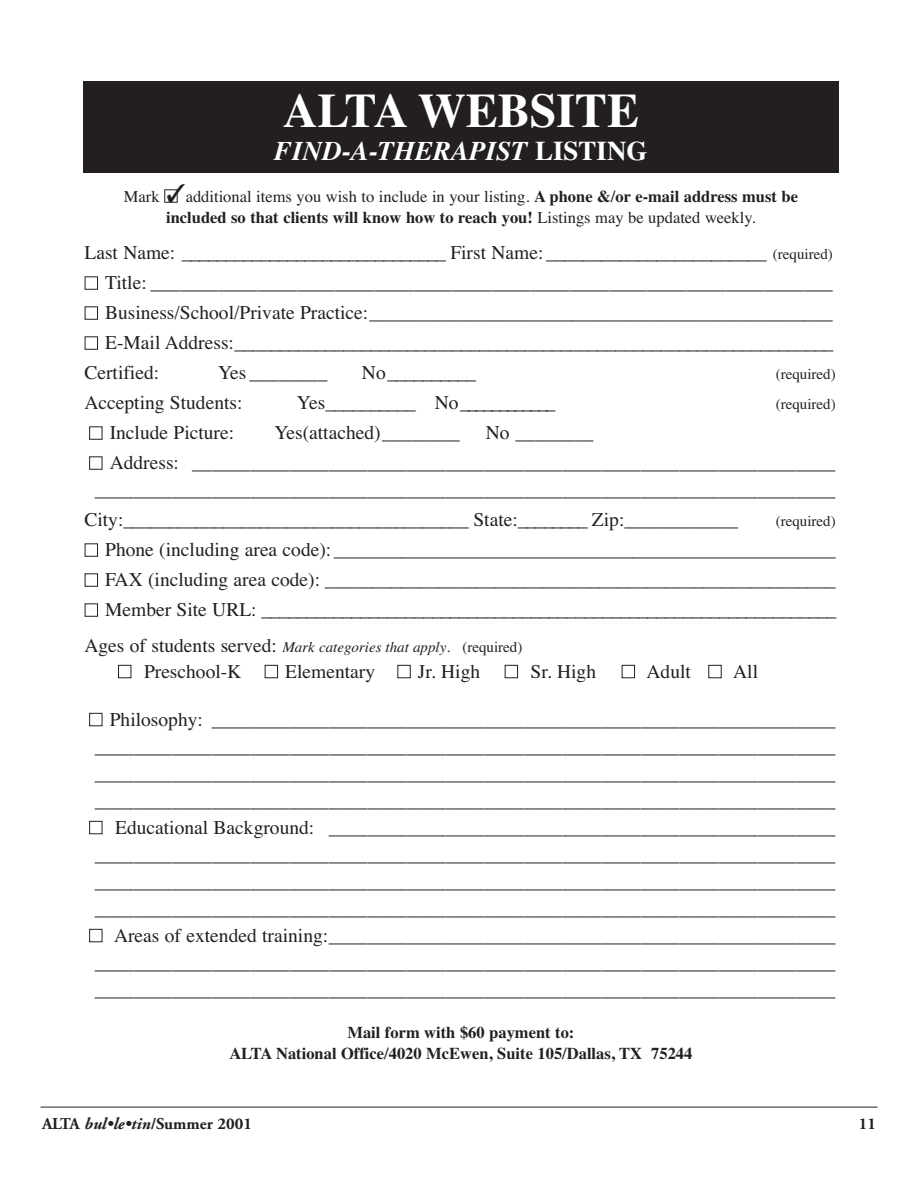
<style>
.page{position:relative;width:918px;height:1188px;background:#fff}
.page>*{position:absolute;margin:0;border:0;box-sizing:border-box;transform-origin:0 0}
.t1{font:700 48px "Times";color:#fff}
.t2{font:italic 700 27px "Times";color:#fff}
.t3{font:19.5px/27px "Times";color:#231f20;text-align:justify}
.t4{font:16.5px/21px "Times";color:#231f20;text-align:center}
.t5{font:700 16.5px/21px "Times";color:#231f20;text-align:center}
.t6{font:700 16.5px "Adobe Garamond";color:#231f20}
.t7{font:italic 15px "Times";color:#231f20}
.t8{font:15px "Times";color:#231f20}
.s1{font-style:normal}
.s2{color:#fff}
.s3{font-weight:700}
.s4{font-size:15px}
.s5{font-style:normal;font-size:19.5px}
.s6{font-style:italic}
</style>
<div class="page">
<hr style="left:40px;top:1107px;width:838px;height:1px;background:#231f20">
<div style="left:83px;top:81px;width:756px;height:92px;background:#231f20"></div>
<h1 class="t1" style="left:283px;top:94px;width:358px">ALTA WEBSITE</h1>
<h2 class="t2" style="left:274px;top:141px;width:375px">FIND-A-THERAPIST <span class="s1">LISTING</span></h2>
<p class="t4" style="left:124px;top:188px;width:676px">Mark <span class="s2">■</span>✓additional items you wish to include in your listing. <span class="s3">A phone &amp;/or e-mail address must be included so that clients will know how to reach you!</span> Listings may be updated weekly.</p>
<p class="t3" style="left:84px;top:241px;width:750px">Last Name: ______________________________ First Name: ________________________ <span class="s4">(required)</span></p>
<p class="t3" style="left:84px;top:271px;width:750px"><span class="s2">■</span> Title: ______________________________________________________________________</p>
<p class="t3" style="left:84px;top:301px;width:750px"><span class="s2">■</span> Business/School/Private Practice:________________________________________________</p>
<p class="t3" style="left:84px;top:330px;width:751px;line-height:30px"><span class="s2">■</span> E-Mail Address:__________________________________________________________________<br>Certified:</p>
<p class="t3" style="left:218px;top:361px;width:111px">Yes ________</p>
<p class="t3" style="left:362px;top:361px;width:116px">No__________</p>
<p class="t8" style="left:776px;top:369px;width:61px">(required)</p>
<p class="t3" style="left:84px;top:391px;width:160px">Accepting Students:</p>
<p class="t3" style="left:297px;top:391px;width:260px">Yes__________ No____________</p>
<p class="t8" style="left:776px;top:399px;width:61px">(required)</p>
<p class="t3" style="left:89px;top:421px;width:147px"><span class="s2">■</span> Include Picture:</p>
<p class="t3" style="left:274px;top:421px;width:187px">Yes(attached)________</p>
<p class="t3" style="left:486px;top:421px;width:109px">No ________</p>
<p class="t3" style="left:89px;top:451px;width:748px"><span class="s2">■</span> Address: __________________________________________________________________ ____________________________________________________________________________</p>
<p class="t3" style="left:84px;top:508px;width:655px">City:______________________________________ State:________ Zip:____________</p>
<p class="t8" style="left:776px;top:516px;width:61px">(required)</p>
<p class="t3" style="left:84px;top:538px;width:753px"><span class="s2">■</span> Phone (including area code):____________________________________________________</p>
<p class="t3" style="left:84px;top:568px;width:753px"><span class="s2">■</span> FAX (including area code): ______________________________________________________</p>
<p class="t3" style="left:84px;top:598px;width:754px"><span class="s2">■</span> Member Site URL: ________________________________________________________________</p>
<p class="t7" style="left:84px;top:642px;width:439px"><span class="s5">Ages of students served:</span> Mark categories that apply<span class="s1">. (required)</span></p>
<p class="t3" style="left:118px;top:660px;width:480px"><span class="s2">■</span> Preschool-K <span class="s2">■</span> Elementary <span class="s2">■</span> Jr. High <span class="s2">■</span> Sr. High</p>
<p class="t3" style="left:621px;top:660px;width:138px"><span class="s2">■</span> Adult <span class="s2">■</span> All</p>
<p class="t3" style="left:89px;top:708px;width:748px"><span class="s2">■</span> Philosophy: ________________________________________________________________ ____________________________________________________________________________ ____________________________________________________________________________ ____________________________________________________________________________</p>
<p class="t3" style="left:89px;top:816px;width:748px"><span class="s2">■</span> Educational Background: ____________________________________________________ ____________________________________________________________________________ ____________________________________________________________________________ ____________________________________________________________________________</p>
<p class="t3" style="left:89px;top:924px;width:748px"><span class="s2">■</span> Areas of extended training:____________________________________________________ ____________________________________________________________________________ ____________________________________________________________________________</p>
<p class="t5" style="left:229px;top:1023px;width:465px">Mail form with $60 payment to:<br>ALTA National Office/4020 McEwen, Suite 105/Dallas, TX 75244</p>
<p class="t6" style="left:42px;top:1117px;width:211px">ALTA <span class="s6">bul•le•tin</span>/Summer 2001</p>
<p class="t6" style="left:859px;top:1117px;width:19px">11</p>
</div>
